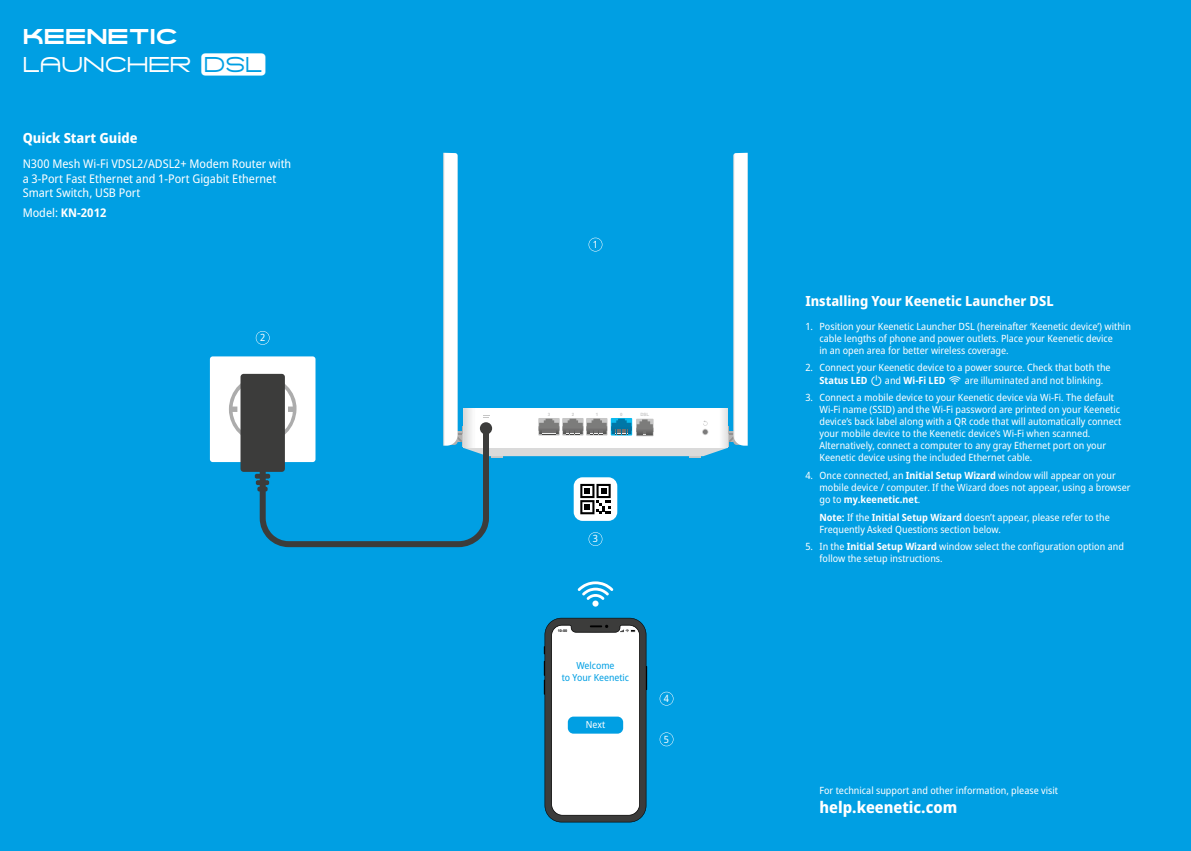
<style>
.page{position:relative;width:1191px;height:851px;background:#fff}
.page>*{position:absolute;margin:0;border:0;box-sizing:border-box;transform-origin:0 0}
.t1{font:20px "KEENETICM";color:#fff}
.t2{font:20px "KEENETIC Logo";color:#fff}
.t3{font:800 semi-condensed 16px "Noto Sans";color:#fff}
.t4{font:800 semi-condensed 14px "Noto Sans";color:#fff}
.t5{font:semi-condensed 12px/14.4px "Noto Sans";color:#fff}
.t6{font:700 semi-condensed 12px "Noto Sans";color:#fff}
.t7{font:semi-condensed 10px/12px "Noto Sans";color:#fff}
.t8{font:semi-condensed 9.7px/11.7px "Noto Sans";color:#009fe3;text-align:center}
.t9{font:semi-condensed 9.7px "Noto Sans";color:#fff}
.t10{font:700 4.5px "Arial";color:#c6c6c6}
.t11{font:700 3.7px "Arial";color:#000}
.s1{font-weight:400}
.s2{font-weight:700}
.s3{font-family:"QSG Simbols";font-stretch:normal}
</style>
<div class="page">
<div style="left:0;top:0;width:1191px;height:850px;background:#009fe3"></div>
<div style="left:210px;top:356px;width:105px;height:106px;background:#fff;border-radius:3px"></div>
<svg style="left:578px;top:581px;width:35px;height:25px"></svg>
<svg style="left:544px;top:617px;width:103px;height:205px"></svg>
<div style="left:568px;top:716px;width:55px;height:17px;background:#009fe3;border-radius:6px"></div>
<svg style="left:659px;top:691px;width:14px;height:14px"></svg>
<svg style="left:659px;top:732px;width:14px;height:14px"></svg>
<svg style="left:229px;top:153px;width:518px;height:394px"></svg>
<h1 class="t2" style="left:23px;top:25px;width:157px">KEENETIC</h1>
<h1 class="t1" style="left:23px;top:52px;width:244px">LAUNCHER Ñ</h1>
<h3 class="t4" style="left:23px;top:127px;width:116px">Quick Start Guide</h3>
<p class="t5" style="left:23px;top:157px;width:270px">N300 Mesh Wi-Fi VDSL2/ADSL2+ Modem Router with a 3-Port Fast Ethernet and 1-Port Gigabit Ethernet<br>Smart Switch, USB Port</p>
<p class="t6" style="left:23px;top:204px;width:85px"><span class="s1">Model:</span> KN-2012</p>
<p class="t7" style="left:260px;top:332px;width:7px">2</p>
<p class="t7" style="left:593px;top:238px;width:7px">1</p>
<p class="t10" style="left:548px;top:411px;width:4px">3</p>
<p class="t10" style="left:572px;top:411px;width:4px">2</p>
<p class="t10" style="left:596px;top:411px;width:4px">1</p>
<p class="t10" style="left:620px;top:411px;width:4px">0</p>
<p class="t10" style="left:640px;top:411px;width:10px">DSL</p>
<p class="t7" style="left:593px;top:533px;width:7px">3</p>
<p class="t11" style="left:558px;top:628px;width:11px">10:00</p>
<p class="t8" style="left:562px;top:659px;width:69px">Welcome<br>to Your Keenetic</p>
<p class="t9" style="left:586px;top:719px;width:21px">Next</p>
<p class="t7" style="left:664px;top:692px;width:7px">4</p>
<p class="t7" style="left:664px;top:733px;width:7px">5</p>
<h3 class="t4" style="left:805px;top:291px;width:250px">Installing Your Keenetic Launcher DSL</h3>
<p class="t7" style="left:819px;top:320px;width:313px;text-indent:-14px">1. Position your Keenetic Launcher DSL (hereinafter ‘Keenetic device’) within cable lengths of phone and power outlets. Place your Keenetic device<br>in an open area for better wireless coverage.</p>
<p class="t7" style="left:819px;top:362px;width:293px;text-indent:-14px">2. Connect your Keenetic device to a power source. Check that both the<br><span class="s2">Status LED</span> <span class="s3">C</span> and <span class="s2">Wi-Fi LED</span> <span class="s3">D</span> are illuminated and not blinking.</p>
<p class="t7" style="left:819px;top:391px;width:303px;text-indent:-14px">3. Connect a mobile device to your Keenetic device via Wi-Fi. The default Wi-Fi name (SSID) and the Wi-Fi password are printed on your Keenetic device’s back label along with a QR code that will automatically connect your mobile device to the Keenetic device’s Wi-Fi when scanned.<br>Alternatively, connect a computer to any gray Ethernet port on your Keenetic device using the included Ethernet cable.</p>
<p class="t7" style="left:819px;top:469px;width:312px;text-indent:-14px">4. Once connected, an <span class="s2">Initial Setup Wizard</span> window will appear on your mobile device / computer. If the Wizard does not appear, using a browser go to <span class="s2">my.keenetic.net</span>.</p>
<p class="t7" style="left:819px;top:511px;width:292px"><span class="s2">Note:</span> If the <span class="s2">Initial Setup Wizard</span> doesn’t appear, please refer to the<br>Frequently Asked Questions section below.</p>
<p class="t7" style="left:819px;top:540px;width:306px;text-indent:-14px">5. In the <span class="s2">Initial Setup Wizard</span> window select the configuration option and follow the setup instructions.</p>
<p class="t7" style="left:819px;top:784px;width:240px">For technical support and other information, please visit</p>
<h2 class="t3" style="left:819px;top:795px;width:139px">help.keenetic.com</h2>
</div>
